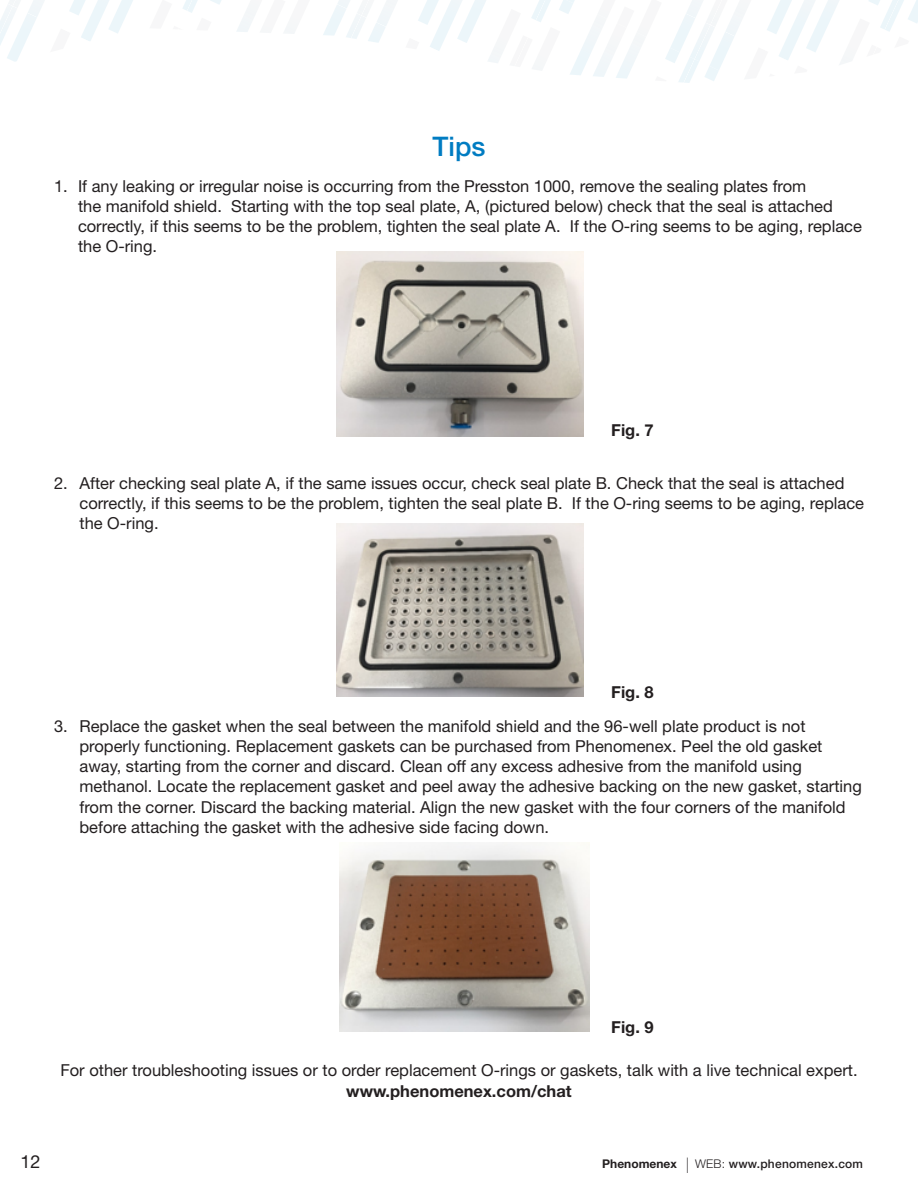
<style>
.page{position:relative;width:918px;height:1188px;background:#fff}
.page>*{position:absolute;margin:0;border:0;box-sizing:border-box;transform-origin:0 0}
.Heading_2{font:500 27px "Helvetica Neue LT Std";color:#007cc2}
.t1{font:18px "Helvetica Neue LT Std";color:#231f20}
.Body_Text{font:16.5px/20.2px "Helvetica Neue LT Std";color:#231f20}
.Body_Text-2{font:700 16.5px "Helvetica Neue LT Std";color:#231f20}
.t2{font:500 12px "Helvetica Neue LT Pro";letter-spacing:.02em;color:#231f20}
.s1{font-weight:700}
.s2{font-weight:400;font-stretch:condensed;font-size:21.6px}
.s3{font-weight:300}
</style>
<div class="page">
<svg style="left:740px;top:0;width:178px;height:65px"></svg>
<svg style="left:0;top:0;width:740px;height:83px"></svg>
<img style="left:339px;top:843px;width:251px;height:188px">
<img style="left:336px;top:523px;width:248px;height:174px">
<img style="left:337px;top:252px;width:246px;height:184px">
<p class="Heading_2" style="left:432px;top:130px;width:55px">Tips</p>
<p class="Body_Text" style="left:78px;top:176px;width:785px;text-indent:-24px">1. If any leaking or irregular noise is occurring from the Presston 1000, remove the sealing plates from<br>the manifold shield. Starting with the top seal plate, A, (pictured below) check that the seal is attached correctly, if this seems to be the problem, tighten the seal plate A. If the O-ring seems to be aging, replace the O-ring.</p>
<p class="Body_Text-2" style="left:611px;top:420px;width:44px">Fig. 7</p>
<p class="Body_Text" style="left:80px;top:473px;width:786px;text-indent:-26px">2. After checking seal plate A, if the same issues occur, check seal plate B. Check that the seal is attached correctly, if this seems to be the problem, tighten the seal plate B. If the O-ring seems to be aging, replace the O-ring.</p>
<p class="Body_Text-2" style="left:611px;top:682px;width:44px">Fig. 8</p>
<p class="Body_Text" style="left:80px;top:716px;width:784px;text-indent:-26px">3. Replace the gasket when the seal between the manifold shield and the 96-well plate product is not properly functioning. Replacement gaskets can be purchased from Phenomenex. Peel the old gasket away, starting from the corner and discard. Clean off any excess adhesive from the manifold using methanol. Locate the replacement gasket and peel away the adhesive backing on the new gasket, starting from the corner. Discard the backing material. Align the new gasket with the four corners of the manifold before attaching the gasket with the adhesive side facing down.</p>
<p class="Body_Text-2" style="left:611px;top:1017px;width:44px">Fig. 9</p>
<p class="Body_Text" style="left:60px;top:1060px;width:796px">For other troubleshooting issues or to order replacement O-rings or gaskets, talk with a live technical expert.</p>
<p class="Body_Text-2" style="left:346px;top:1080px;width:227px">www.phenomenex.com/chat</p>
<p class="t1" style="left:21px;top:1151px;width:22px">12</p>
<p class="t2" style="left:602px;top:1157px;width:262px"><span class="s1">Phenomenex</span> <span class="s2">l</span> <span class="s3">WEB:</span> www.phenomenex.com</p>
</div>
